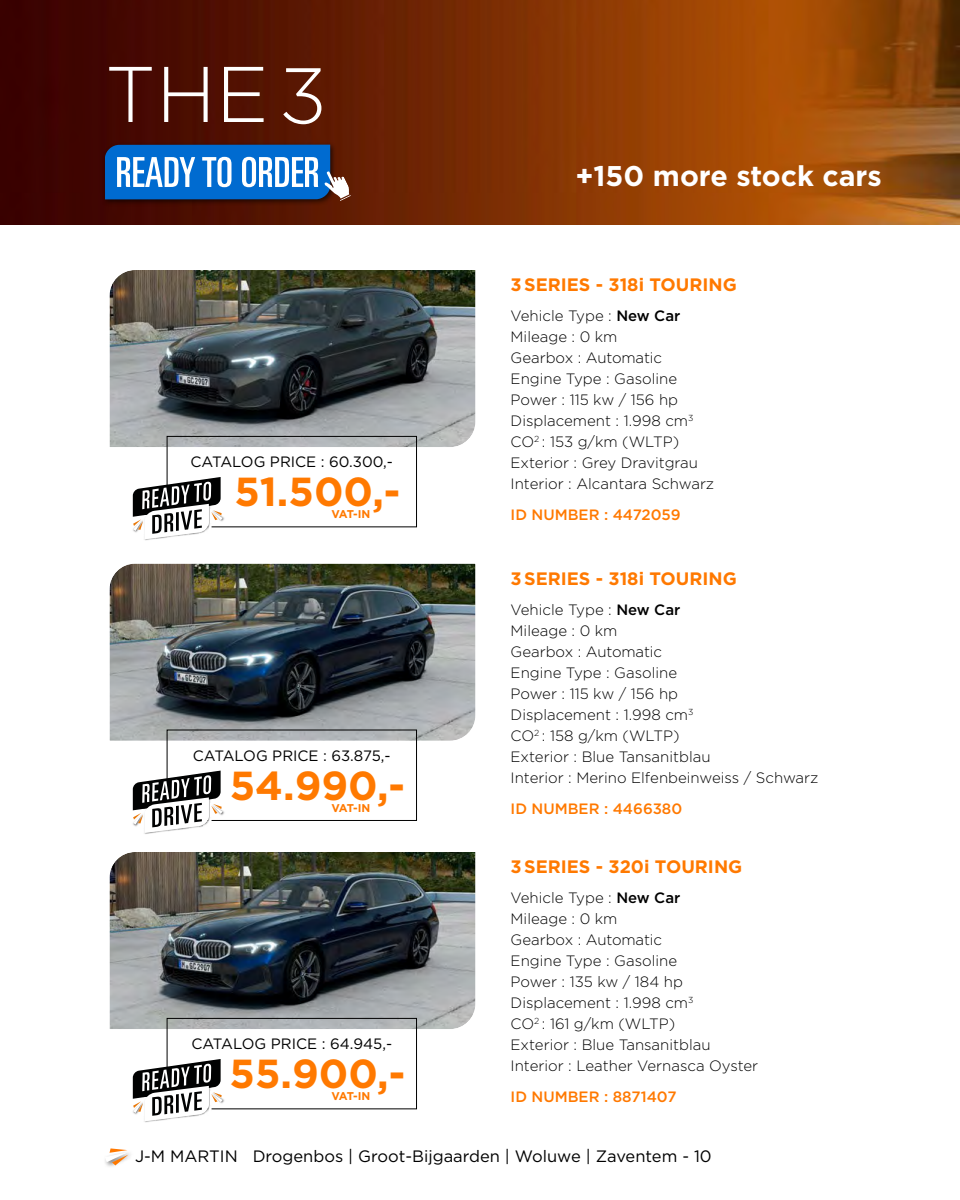
<style>
.page{position:relative;width:960px;height:1200px;background:#fff}
.page>*{position:absolute;margin:0;border:0;box-sizing:border-box;transform-origin:0 0}
.t1{font:300 78.75px "Gotham";color:#fff}
.t2{font:700 40.5px "Gotham";color:#ff7900}
.t3{font:700 28.5px "Gotham";color:#fff}
.t4{font:700 18px "Gotham";color:#ff7900}
.t5{font:16.5px "Gotham";color:#000}
.t6{font:300 15px/21px "Gotham";color:#000}
.t7{font:15px "Gotham";color:#000}
.t8{font:500 15px "Gotham";color:#ff7900}
.t9{font:700 11.25px "Gotham";letter-spacing:-.09em;color:#ff7900}
.s1{font-weight:500}
</style>
<div class="page">
<div style="left:103px;top:1150px;width:31px;height:19px;background:#000;opacity:.6"></div>
<svg style="left:105px;top:1148px;width:23px;height:17px"></svg>
<img style="left:0;top:0;width:960px;height:225px">
<img style="left:109px;top:270px;width:367px;height:184px">
<img style="left:109px;top:563px;width:367px;height:185px">
<img style="left:109px;top:852px;width:367px;height:184px">
<div style="left:167px;top:436px;width:250px;height:91px;border:1px solid #000"></div>
<div style="left:167px;top:730px;width:250px;height:91px;border:1px solid #000"></div>
<div style="left:167px;top:1018px;width:250px;height:91px;border:1px solid #000"></div>
<svg style="left:133px;top:476px;width:92px;height:65px"></svg>
<svg style="left:133px;top:769px;width:90px;height:65px"></svg>
<svg style="left:133px;top:1058px;width:92px;height:65px"></svg>
<div style="left:102px;top:142px;width:235px;height:64px;background:#000;opacity:.6"></div>
<svg style="left:105px;top:145px;width:246px;height:56px"></svg>
<h1 class="t1" style="left:105px;top:44px;width:224px">THE 3</h1>
<p class="t7" style="left:191px;top:452px;width:204px">CATALOG PRICE : 60.300,-</p>
<h2 class="t2" style="left:234px;top:465px;width:168px">51.500,-</h2>
<p class="t9" style="left:332px;top:507px;width:40px">VAT-IN</p>
<p class="t7" style="left:193px;top:746px;width:199px">CATALOG PRICE : 63.875,-</p>
<h2 class="t2" style="left:230px;top:759px;width:177px">54.990,-</h2>
<p class="t9" style="left:332px;top:801px;width:40px">VAT-IN</p>
<p class="t7" style="left:191px;top:1034px;width:202px">CATALOG PRICE : 64.945,-</p>
<h2 class="t2" style="left:229px;top:1047px;width:177px">55.900,-</h2>
<p class="t9" style="left:332px;top:1089px;width:40px">VAT-IN</p>
<h3 class="t3" style="left:575px;top:157px;width:308px">+150 more stock cars</h3>
<p class="t4" style="left:511px;top:273px;width:228px">3 SERIES - 318i TOURING</p>
<p class="t6" style="left:511px;top:305px;width:205px">Vehicle Type : <span class="s1">New Car<br></span>Mileage : 0 km<br>Gearbox : Automatic<br>Engine Type : Gasoline<br>Power : 115 kw / 156 hp<br>Displacement : 1.998 cm<sup>3<br></sup>CO<sup>2</sup> : 153 g/km (WLTP)<br>Exterior : Grey Dravitgrau<br>Interior : Alcantara Schwarz</p>
<p class="t8" style="left:511px;top:505px;width:172px">ID NUMBER : 4472059</p>
<p class="t4" style="left:511px;top:566px;width:228px">3 SERIES - 318i TOURING</p>
<p class="t6" style="left:511px;top:598px;width:309px">Vehicle Type : <span class="s1">New Car<br></span>Mileage : 0 km<br>Gearbox : Automatic<br>Engine Type : Gasoline<br>Power : 115 kw / 156 hp<br>Displacement : 1.998 cm<sup>3<br></sup>CO<sup>2</sup> : 158 g/km (WLTP)<br>Exterior : Blue Tansanitblau<br>Interior : Merino Elfenbeinweiss / Schwarz</p>
<p class="t8" style="left:511px;top:799px;width:173px">ID NUMBER : 4466380</p>
<p class="t4" style="left:511px;top:855px;width:233px">3 SERIES - 320i TOURING</p>
<p class="t6" style="left:511px;top:887px;width:249px">Vehicle Type : <span class="s1">New Car<br></span>Mileage : 0 km<br>Gearbox : Automatic<br>Engine Type : Gasoline<br>Power : 135 kw / 184 hp<br>Displacement : 1.998 cm<sup>3<br></sup>CO<sup>2</sup> : 161 g/km (WLTP)<br>Exterior : Blue Tansanitblau<br>Interior : Leather Vernasca Oyster</p>
<p class="t8" style="left:511px;top:1087px;width:167px">ID NUMBER : 8871407</p>
<p class="t5" style="left:135px;top:1145px;width:578px">J-M MARTIN Drogenbos | Groot-Bijgaarden | Woluwe | Zaventem - 10</p>
</div>
